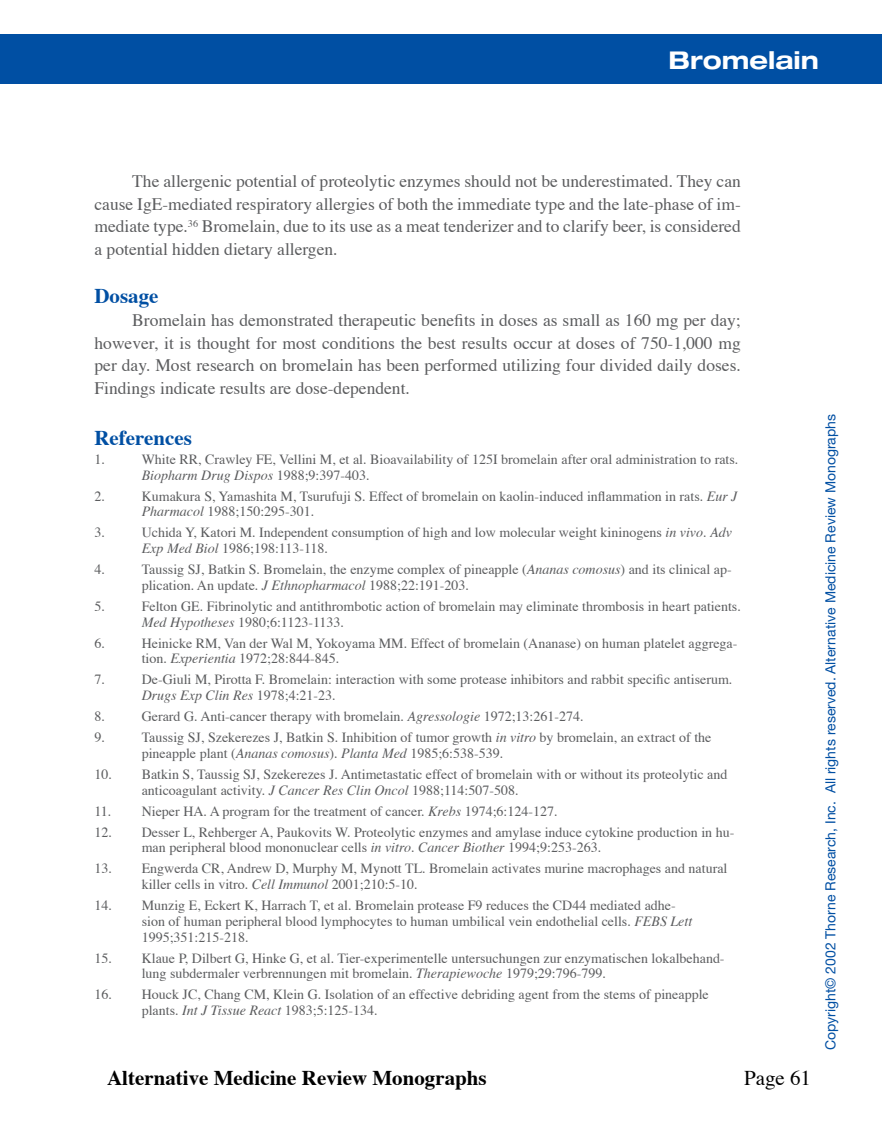
<style>
.page{position:relative;width:882px;height:1134px;background:#fff}
.page>*{position:absolute;margin:0;border:0;box-sizing:border-box;transform-origin:0 0}
.t1{font:700 expanded 24.5px "Helvetica Neue";color:#fff}
.t2{font:700 21px "Times";color:#000}
.t3{font:700 21px "Times";color:#004fa3}
.t4{font:21px "Times";color:#000}
.t5{font:17.5px/22.8px "Times";color:#5b5c5e;text-align:justify}
.t6{font:14px/15.8px "Times";color:#5b5c5e}
.t7{font:14px "Helvetica Neue";color:#004fa3}
.s1{font-style:italic}
</style>
<div class="page">
<div style="left:0;top:34px;width:882px;height:50px;background:#004fa3"></div>
<h1 class="t1" style="left:668px;top:44px;width:152px">Bromelain</h1>
<p class="t5" style="left:94px;top:168px;width:648px;text-indent:38px">The allergenic potential of proteolytic enzymes should not be underestimated. They can cause IgE-mediated respiratory allergies of both the immediate type and the late-phase of im&shy;mediate type.<sup>36</sup> Bromelain, due to its use as a meat tenderizer and to clarify beer, is considered a potential hidden dietary allergen.</p>
<h2 class="t3" style="left:94px;top:276px;width:66px">Dosage</h2>
<p class="t5" style="left:94px;top:307px;width:648px;text-indent:38px">Bromelain has demonstrated therapeutic benefits in doses as small as 160 mg per day; however, it is thought for most conditions the best results occur at doses of 750-1,000 mg per day. Most research on bromelain has been performed utilizing four divided daily doses.<br>Findings indicate results are dose-dependent.</p>
<h2 class="t3" style="left:94px;top:417px;width:99px">References</h2>
<p class="t6" style="left:94px;top:450px;width:12px">1.</p>
<p class="t6" style="left:142px;top:450px;width:598px">White RR, Crawley FE, Vellini M, et al. Bioavailability of 125I bromelain after oral administration to rats.<br><span class="s1">Biopharm Drug Dispos</span> 1988;9:397-403.</p>
<p class="t6" style="left:94px;top:487px;width:12px">2.</p>
<p class="t6" style="left:142px;top:487px;width:597px">Kumakura S, Yamashita M, Tsurufuji S. Effect of bromelain on kaolin-induced inflammation in rats. <span class="s1">Eur J<br>Pharmacol</span> 1988;150:295-301.</p>
<p class="t6" style="left:94px;top:524px;width:12px">3.</p>
<p class="t6" style="left:142px;top:524px;width:592px">Uchida Y, Katori M. Independent consumption of high and low molecular weight kininogens <span class="s1">in vivo</span>. <span class="s1">Adv<br>Exp Med Biol</span> 1986;198:113-118.</p>
<p class="t6" style="left:94px;top:560px;width:12px">4.</p>
<p class="t6" style="left:142px;top:560px;width:592px">Taussig SJ, Batkin S. Bromelain, the enzyme complex of pineapple (<span class="s1">Ananas comosus</span>) and its clinical ap&shy;plication. An update. <span class="s1">J Ethnopharmacol</span> 1988;22:191-203.</p>
<p class="t6" style="left:94px;top:597px;width:12px">5.</p>
<p class="t6" style="left:142px;top:597px;width:601px">Felton GE. Fibrinolytic and antithrombotic action of bromelain may eliminate thrombosis in heart patients.<br><span class="s1">Med Hypotheses</span> 1980;6:1123-1133.</p>
<p class="t6" style="left:94px;top:634px;width:12px">6.</p>
<p class="t6" style="left:142px;top:634px;width:597px">Heinicke RM, Van der Wal M, Yokoyama MM. Effect of bromelain (Ananase) on human platelet aggrega&shy;tion. <span class="s1">Experientia</span> 1972;28:844-845.</p>
<p class="t6" style="left:94px;top:671px;width:12px">7.</p>
<p class="t6" style="left:142px;top:671px;width:592px">De-Giuli M, Pirotta F. Bromelain: interaction with some protease inhibitors and rabbit specific antiserum.<br><span class="s1">Drugs Exp Clin Res</span> 1978;4:21-23.</p>
<p class="t6" style="left:94px;top:707px;width:12px">8.</p>
<p class="t6" style="left:142px;top:707px;width:443px">Gerard G. Anti-cancer therapy with bromelain. <span class="s1">Agressologie</span> 1972;13:261-274.</p>
<p class="t6" style="left:94px;top:728px;width:12px">9.</p>
<p class="t6" style="left:142px;top:728px;width:571px">Taussig SJ, Szekerezes J, Batkin S. Inhibition of tumor growth <span class="s1">in vitro</span> by bromelain, an extract of the pineapple plant (<span class="s1">Ananas comosus</span>). <span class="s1">Planta Med</span> 1985;6:538-539.</p>
<p class="t6" style="left:142px;top:765px;width:587px;text-indent:-47px">10. Batkin S, Taussig SJ, Szekerezes J. Antimetastatic effect of bromelain with or without its proteolytic and anticoagulant activity. <span class="s1">J Cancer Res Clin Oncol</span> 1988;114:507-508.</p>
<p class="t6" style="left:94px;top:802px;width:465px">11. Nieper HA. A program for the treatment of cancer. <span class="s1">Krebs</span> 1974;6:124-127.</p>
<p class="t6" style="left:142px;top:823px;width:594px;text-indent:-47px">12. Desser L, Rehberger A, Paukovits W. Proteolytic enzymes and amylase induce cytokine production in hu&shy;man peripheral blood mononuclear cells <span class="s1">in vitro</span>. <span class="s1">Cancer Biother</span> 1994;9:253-263.</p>
<p class="t6" style="left:142px;top:860px;width:587px;text-indent:-47px">13. Engwerda CR, Andrew D, Murphy M, Mynott TL. Bromelain activates murine macrophages and natural killer cells in vitro. <span class="s1">Cell Immunol</span> 2001;210:5-10.</p>
<p class="t6" style="left:142px;top:896px;width:552px;text-indent:-47px">14. Munzig E, Eckert K, Harrach T, et al. Bromelain protease F9 reduces the CD44 mediated adhe&shy;sion of human peripheral blood lymphocytes to human umbilical vein endothelial cells. <span class="s1">FEBS Lett<br></span>1995;351:215-218.</p>
<p class="t6" style="left:142px;top:949px;width:584px;text-indent:-47px">15. Klaue P, Dilbert G, Hinke G, et al. Tier-experimentelle untersuchungen zur enzymatischen lokalbehand&shy;lung subdermaler verbrennungen mit bromelain. <span class="s1">Therapiewoche</span> 1979;29:796-799.</p>
<p class="t6" style="left:142px;top:986px;width:569px;text-indent:-47px">16. Houck JC, Chang CM, Klein G. Isolation of an effective debriding agent from the stems of pineapple plants. <span class="s1">Int J Tissue React</span> 1983;5:125-134.</p>
<h2 class="t2" style="left:107px;top:1058px;width:381px">Alternative Medicine Review Monographs</h2>
<h2 class="t4" style="left:744px;top:1058px;width:69px">Page 61</h2>
<p class="t7" style="left:822px;top:1050px;width:638px;rotate:-90deg">Copyright© 2002 Thorne Research, Inc. All rights reserved. Alternative Medicine Review Monographs</p>
</div>
